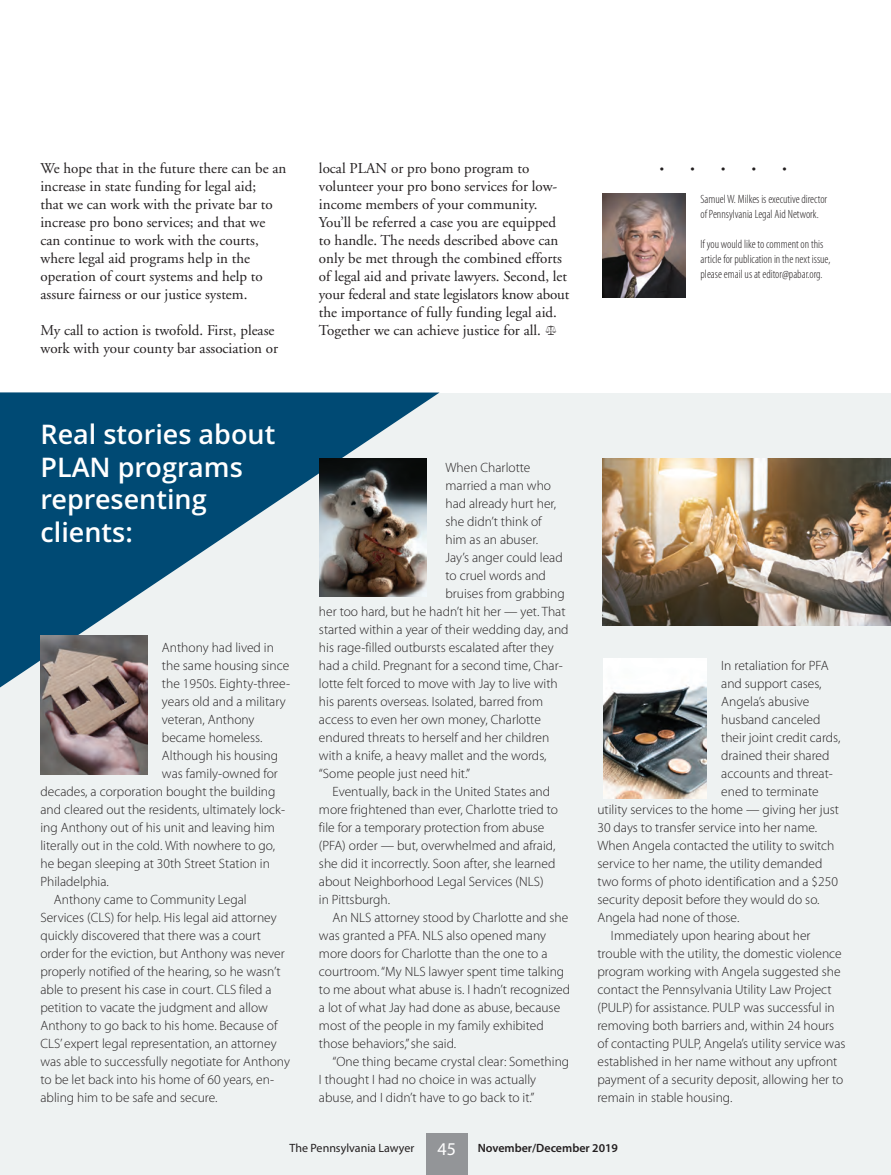
<style>
.page{position:relative;width:891px;height:1175px;background:#fff}
.page>*{position:absolute;margin:0;border:0;box-sizing:border-box;transform-origin:0 0}
.t1{font:600 27px/32.5px "Open Sans";color:#fff}
.t2{font:15px/18px "Adobe Garamond";color:#231f20}
.t3{font:15px "Apple Symbols";color:#231f20}
.t4{font:300 13.5px "Myriad Pro";color:#231f20}
.t5{font:300 condensed 12px/15px "Myriad Pro";color:#231f20}
.t6{font:600 12px "Myriad Pro";color:#231f20}
.t7{font:12px "Myriad Pro";color:#231f20}
.s1{font-family:"Myriad";font-weight:400;font-size:18px;color:#fff}
</style>
<div class="page">
<div style="left:0;top:393px;width:891px;height:781px;background:#eef2f2"></div>
<div style="left:426px;top:1133px;width:42px;height:41px;background:#939598"></div>
<img style="left:603px;top:193px;width:82px;height:104px">
<svg style="left:0;top:392px;width:439px;height:295px;fill:#004a74"></svg>
<img style="left:603px;top:458px;width:288px;height:168px">
<img style="left:40px;top:635px;width:107px;height:139px">
<img style="left:319px;top:458px;width:107px;height:139px">
<img style="left:603px;top:658px;width:103px;height:140px">
<p class="t2" style="left:40px;top:160px;width:247px">We hope that in the future there can be an increase in state funding for legal aid;<br>that we can work with the private bar to increase pro bono services; and that we can continue to work with the courts, where legal aid programs help in the operation of court systems and help to assure fairness or our justice system.</p>
<p class="t2" style="left:40px;top:322px;width:239px">My call to action is twofold. First, please work with your county bar association or</p>
<h1 class="t1" style="left:40px;top:418px;width:236px">Real stories about<br>PLAN programs representing clients:</h1>
<p class="t4" style="left:162px;top:642px;width:113px">Anthony had lived in</p>
<p class="t4" style="left:162px;top:660px;width:129px">the same housing since</p>
<p class="t4" style="left:162px;top:678px;width:130px">the 1950s. Eighty-three-</p>
<p class="t4" style="left:162px;top:696px;width:125px">years old and a military</p>
<p class="t4" style="left:162px;top:714px;width:94px">veteran, Anthony</p>
<p class="t4" style="left:162px;top:732px;width:102px">became homeless.</p>
<p class="t4" style="left:162px;top:750px;width:118px">Although his housing</p>
<p class="t4" style="left:162px;top:768px;width:117px">was family-owned for</p>
<p class="t4" style="left:40px;top:786px;width:237px">decades, a corporation bought the building</p>
<p class="t4" style="left:40px;top:804px;width:246px">and cleared out the residents, ultimately lock-</p>
<p class="t4" style="left:40px;top:822px;width:236px">ing Anthony out of his unit and leaving him</p>
<p class="t4" style="left:40px;top:840px;width:236px">literally out in the cold. With nowhere to go,</p>
<p class="t4" style="left:40px;top:858px;width:231px">he began sleeping at 30th Street Station in</p>
<p class="t4" style="left:40px;top:876px;width:70px">Philadelphia.</p>
<p class="t4" style="left:54px;top:894px;width:194px">Anthony came to Community Legal</p>
<p class="t4" style="left:40px;top:912px;width:238px">Services (CLS) for help. His legal aid attorney</p>
<p class="t4" style="left:40px;top:930px;width:222px">quickly discovered that there was a court</p>
<p class="t4" style="left:40px;top:948px;width:246px">order for the eviction, but Anthony was never</p>
<p class="t4" style="left:40px;top:966px;width:242px">properly notified of the hearing, so he wasn’t</p>
<p class="t4" style="left:40px;top:984px;width:233px">able to present his case in court. CLS filed a</p>
<p class="t4" style="left:40px;top:1002px;width:229px">petition to vacate the judgment and allow</p>
<p class="t4" style="left:40px;top:1020px;width:239px">Anthony to go back to his home. Because of</p>
<p class="t4" style="left:40px;top:1038px;width:238px">CLS’ expert legal representation, an attorney</p>
<p class="t4" style="left:40px;top:1056px;width:251px">was able to successfully negotiate for Anthony</p>
<p class="t4" style="left:40px;top:1074px;width:235px">to be let back into his home of 60 years, en-</p>
<p class="t4" style="left:40px;top:1092px;width:179px">abling him to be safe and secure.</p>
<p class="t2" style="left:319px;top:160px;width:252px">local PLAN or pro bono program to volunteer your pro bono services for low&shy;income members of your community.<br>You’ll be referred a case you are equipped to handle. The needs described above can only be met through the combined efforts of legal aid and private lawyers. Second, let your federal and state legislators know about the importance of fully funding legal aid.<br>Together we can achieve justice for all. ⚖</p>
<p class="t3" style="left:782px;top:163px;width:7px">•</p>
<p class="t5" style="left:700px;top:192px;width:128px">Samuel W. Milkes is executive director of Pennsylvania Legal Aid Network.</p>
<p class="t5" style="left:700px;top:237px;width:131px">If you would like to comment on this article for publication in the next issue, please email us at editor@pabar.org.</p>
<p class="t4" style="left:445px;top:462px;width:87px">When Charlotte</p>
<p class="t4" style="left:445px;top:480px;width:107px">married a man who</p>
<p class="t4" style="left:445px;top:498px;width:112px">had already hurt her,</p>
<p class="t4" style="left:445px;top:516px;width:98px">she didn’t think of</p>
<p class="t4" style="left:445px;top:534px;width:94px">him as an abuser.</p>
<p class="t4" style="left:445px;top:552px;width:119px">Jay’s anger could lead</p>
<p class="t4" style="left:445px;top:570px;width:102px">to cruel words and</p>
<p class="t4" style="left:445px;top:588px;width:121px">bruises from grabbing</p>
<p class="t4" style="left:319px;top:606px;width:248px">her too hard, but he hadn’t hit her — yet. That</p>
<p class="t4" style="left:319px;top:624px;width:251px">started within a year of their wedding day, and</p>
<p class="t4" style="left:319px;top:642px;width:236px">his rage-filled outbursts escalated after they</p>
<p class="t4" style="left:319px;top:660px;width:245px">had a child. Pregnant for a second time, Char-</p>
<p class="t4" style="left:319px;top:678px;width:240px">lotte felt forced to move with Jay to live with</p>
<p class="t4" style="left:319px;top:696px;width:226px">his parents overseas. Isolated, barred from</p>
<p class="t4" style="left:319px;top:714px;width:223px">access to even her own money, Charlotte</p>
<p class="t4" style="left:319px;top:732px;width:232px">endured threats to herself and her children</p>
<p class="t4" style="left:319px;top:750px;width:229px">with a knife, a heavy mallet and the words,</p>
<p class="t4" style="left:319px;top:768px;width:153px">“Some people just need hit.”</p>
<p class="t4" style="left:332px;top:786px;width:219px">Eventually, back in the United States and</p>
<p class="t4" style="left:319px;top:804px;width:241px">more frightened than ever, Charlotte tried to</p>
<p class="t4" style="left:319px;top:822px;width:227px">file for a temporary protection from abuse</p>
<p class="t4" style="left:319px;top:840px;width:238px">(PFA) order — but, overwhelmed and afraid,</p>
<p class="t4" style="left:319px;top:858px;width:238px">she did it incorrectly. Soon after, she learned</p>
<p class="t4" style="left:319px;top:876px;width:226px">about Neighborhood Legal Services (NLS)</p>
<p class="t4" style="left:319px;top:894px;width:73px">in Pittsburgh.</p>
<p class="t4" style="left:332px;top:912px;width:237px">An NLS attorney stood by Charlotte and she</p>
<p class="t4" style="left:319px;top:930px;width:229px">was granted a PFA. NLS also opened many</p>
<p class="t4" style="left:319px;top:948px;width:230px">more doors for Charlotte than the one to a</p>
<p class="t4" style="left:319px;top:966px;width:247px">courtroom. “My NLS lawyer spent time talking</p>
<p class="t4" style="left:319px;top:984px;width:253px">to me about what abuse is. I hadn’t recognized</p>
<p class="t4" style="left:319px;top:1002px;width:243px">a lot of what Jay had done as abuse, because</p>
<p class="t4" style="left:319px;top:1020px;width:226px">most of the people in my family exhibited</p>
<p class="t4" style="left:319px;top:1038px;width:139px">those behaviors,” she said.</p>
<p class="t4" style="left:332px;top:1056px;width:238px">“One thing became crystal clear: Something</p>
<p class="t4" style="left:319px;top:1074px;width:219px">I thought I had no choice in was actually</p>
<p class="t4" style="left:319px;top:1092px;width:217px">abuse, and I didn’t have to go back to it.”</p>
<p class="t4" style="left:721px;top:660px;width:109px">In retaliation for PFA</p>
<p class="t4" style="left:721px;top:678px;width:102px">and support cases,</p>
<p class="t4" style="left:721px;top:696px;width:90px">Angela’s abusive</p>
<p class="t4" style="left:721px;top:714px;width:101px">husband canceled</p>
<p class="t4" style="left:721px;top:732px;width:121px">their joint credit cards,</p>
<p class="t4" style="left:721px;top:750px;width:110px">drained their shared</p>
<p class="t4" style="left:721px;top:768px;width:113px">accounts and threat-</p>
<p class="t4" style="left:721px;top:786px;width:99px">ened to terminate</p>
<p class="t4" style="left:597px;top:804px;width:243px">utility services to the home — giving her just</p>
<p class="t4" style="left:597px;top:822px;width:221px">30 days to transfer service into her name.</p>
<p class="t4" style="left:597px;top:840px;width:239px">When Angela contacted the utility to switch</p>
<p class="t4" style="left:597px;top:858px;width:227px">service to her name, the utility demanded</p>
<p class="t4" style="left:597px;top:876px;width:242px">two forms of photo identification and a $250</p>
<p class="t4" style="left:597px;top:894px;width:224px">security deposit before they would do so.</p>
<p class="t4" style="left:597px;top:912px;width:143px">Angela had none of those.</p>
<p class="t4" style="left:611px;top:930px;width:201px">Immediately upon hearing about her</p>
<p class="t4" style="left:597px;top:948px;width:246px">trouble with the utility, the domestic violence</p>
<p class="t4" style="left:597px;top:966px;width:245px">program working with Angela suggested she</p>
<p class="t4" style="left:597px;top:984px;width:236px">contact the Pennsylvania Utility Law Project</p>
<p class="t4" style="left:597px;top:1002px;width:239px">(PULP) for assistance. PULP was successful in</p>
<p class="t4" style="left:597px;top:1020px;width:238px">removing both barriers and, within 24 hours</p>
<p class="t4" style="left:597px;top:1038px;width:250px">of contacting PULP, Angela’s utility service was</p>
<p class="t4" style="left:597px;top:1056px;width:241px">established in her name without any upfront</p>
<p class="t4" style="left:597px;top:1074px;width:247px">payment of a security deposit, allowing her to</p>
<p class="t4" style="left:597px;top:1092px;width:136px">remain in stable housing.</p>
<p class="t7" style="left:289px;top:1143px;width:126px">The Pennsylvania Lawyer</p>
<p class="t6" style="left:438px;top:1143px;width:182px"><span class="s1">45</span> November/December 2019</p>
</div>
